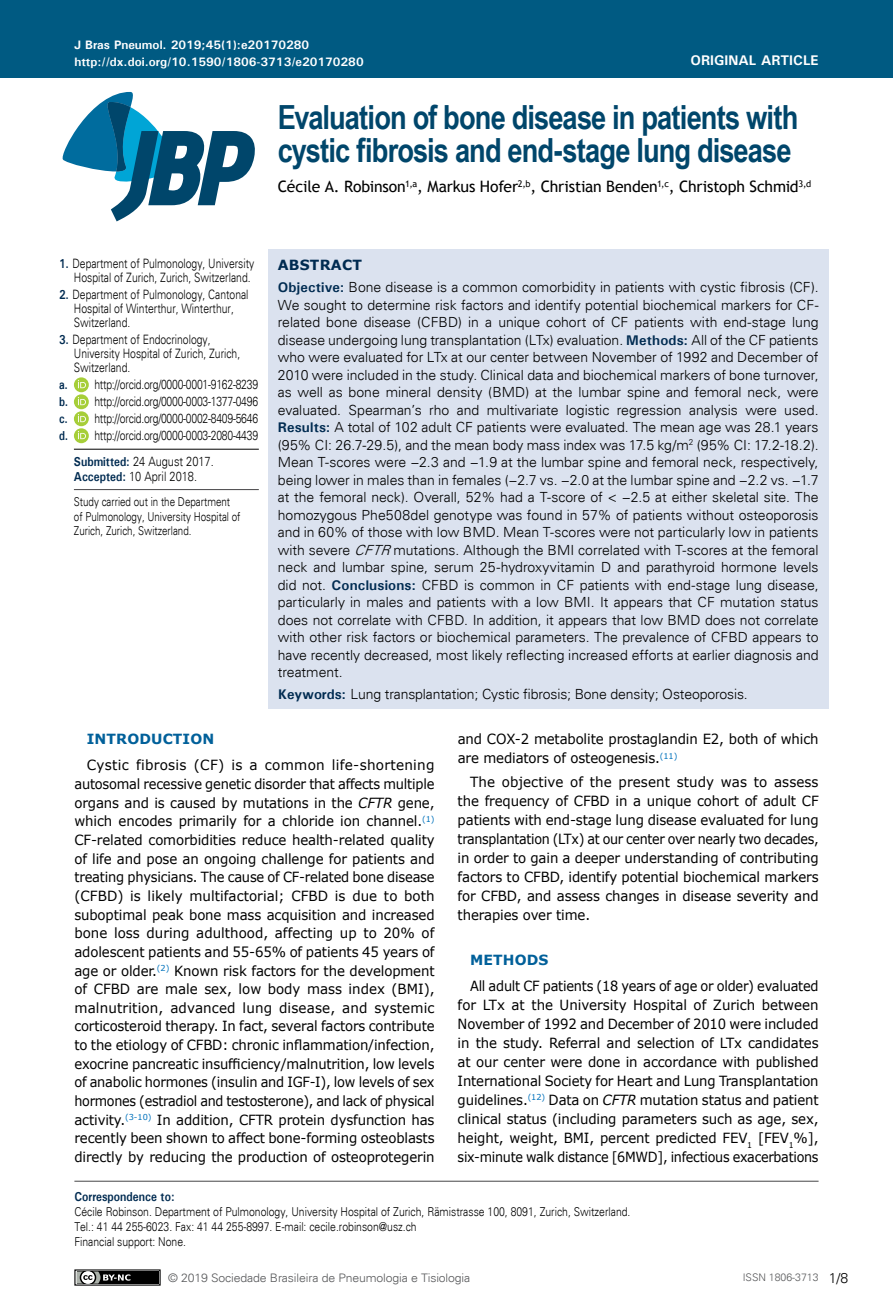
<style>
.page{position:relative;width:893px;height:1315px;background:#fff}
.page>*{position:absolute;margin:0;border:0;box-sizing:border-box;transform-origin:0 0}
.t1{font:700 33.25px/33.2px "Arial Narrow";letter-spacing:-.025em;color:#00466b}
.t2{font:15.75px "Trebuchet MS";letter-spacing:-.015em;color:#000}
.t3{font:300 14px/17.5px "Univers";letter-spacing:-.01em;color:#000;text-align:justify}
.t4{font:14px/18.6px "Verdana";letter-spacing:-.01em;color:#000;text-align:justify}
.t5{font:14px/18.9px "Verdana";letter-spacing:-.01em;color:#000;text-align:justify;scale:.92 1}
.t6{font:14px/18.9px "Verdana";letter-spacing:-.01em;color:#000;text-align:justify;scale:.96 1}
.t7{font:14px/18.9px "Verdana";letter-spacing:-.01em;color:#000;scale:.95 1}
.t8{font:700 14px "Verdana";letter-spacing:.01em;color:#01609a}
.t9{font:700 14px "Univers";color:#fff}
.t10{font:700 14px "Verdana";letter-spacing:.015em;color:#002b51}
.t11{font:300 12.95px/14px "Univers";color:#000;scale:.8 1}
.t12{font:300 12.95px/14.9px "Univers";color:#000;scale:.85 1}
.t13{font:700 12.95px "Univers";color:#002b51;scale:.85 1}
.t14{font:300 12.25px/14.7px "Univers";color:#000;scale:.85 1}
.t15{font:300 12.25px/14.7px "Univers";color:#000;scale:.8 1}
.t16{font:700 12.25px "Univers";color:#fff}
.t17{font:300 11.72px "Univers";letter-spacing:-.01em;color:#58595b;scale:1.04 1}
.t18{font:300 10.5px "Univers";color:#58595b}
.s1{font-weight:700;color:#002b51}
.s2{font-style:italic}
</style>
<div class="page">
<div style="left:0;top:0;width:893px;height:78px;background:#005a82"></div>
<svg style="left:62px;top:91px;width:193px;height:130px"></svg>
<div style="left:75px;top:1270px;width:85px;height:15px;background:#000"></div>
<div style="left:74px;top:1269px;width:87px;height:16px;border:1px solid #000"></div>
<svg style="left:74px;top:1269px;width:56px;height:17px"></svg>
<div style="left:268px;top:249px;width:560px;height:460px;background:#dbe2ef"></div>
<hr style="left:74px;top:1180px;width:745px;height:1px;background:#464547">
<svg style="left:74px;top:377px;width:15px;height:15px"></svg>
<svg style="left:78px;top:380px;width:8px;height:8px"></svg>
<svg style="left:74px;top:394px;width:15px;height:15px"></svg>
<svg style="left:78px;top:397px;width:8px;height:8px"></svg>
<svg style="left:74px;top:411px;width:15px;height:15px"></svg>
<svg style="left:78px;top:414px;width:8px;height:8px"></svg>
<svg style="left:74px;top:428px;width:15px;height:15px"></svg>
<svg style="left:78px;top:431px;width:8px;height:8px"></svg>
<hr style="left:74px;top:449px;width:185px;height:1px;background:#000">
<hr style="left:74px;top:489px;width:185px;height:1px;background:#464547">
<p class="t16" style="left:74px;top:37px;width:236px">J Bras Pneumol. 2019;45(1):e20170280</p>
<p class="t16" style="left:74px;top:54px;width:291px">http://dx.doi.org/10.1590/1806-3713/e20170280</p>
<p class="t9" style="left:690px;top:52px;width:130px">ORIGINAL ARTICLE</p>
<h1 class="t1" style="left:278px;top:99px;width:522px">Evaluation of bone disease in patients with cystic fibrosis and end-stage lung disease</h1>
<p class="t2" style="left:278px;top:177px;width:535px">Cécile A. Robinson<sup>1,a</sup>, Markus Hofer<sup>2,b</sup>, Christian Benden<sup>1,c</sup>, Christoph Schmid<sup>3,d</sup></p>
<p class="t11" style="left:59px;top:257px;width:246px;text-align:right"><span class="s1">1.</span> Department of Pulmonology, University<br>Hospital of Zurich, Zurich, Switzerland.</p>
<p class="t11" style="left:74px;top:288px;width:220px;text-indent:-15px"><span class="s1">2.</span> Department of Pulmonology, Cantonal<br>Hospital of Winterthur, Winterthur,<br>Switzerland.</p>
<p class="t11" style="left:74px;top:333px;width:209px;text-indent:-15px"><span class="s1">3.</span> Department of Endocrinology,<br>University Hospital of Zurich, Zurich,<br>Switzerland.</p>
<p class="t11" style="left:59px;top:376px;width:250px;line-height:17px;text-align:justify"><span class="s1">a.</span> http://orcid.org/0000-0001-9162-8239 <span class="s1">b.</span> http://orcid.org/0000-0003-1377-0496 <span class="s1">c.</span> http://orcid.org/0000-0002-8409-5646 <span class="s1">d.</span> http://orcid.org/0000-0003-2080-4439</p>
<p class="t12" style="left:74px;top:454px;width:166px"><span class="s1">Submitted:</span> 24 August 2017.<br><span class="s1">Accepted:</span> 10 April 2018.</p>
<p class="t15" style="left:74px;top:494px;width:210px">Study carried out in the Department of Pulmonology, University Hospital of<br>Zurich, Zurich, Switzerland.</p>
<p class="t10" style="left:278px;top:254px;width:86px">ABSTRACT</p>
<p class="t3" style="left:278px;top:278px;width:542px"><span class="s1">Objective:</span> Bone disease is a common comorbidity in patients with cystic fibrosis (CF).<br>We sought to determine risk factors and identify potential biochemical markers for CF&shy;related bone disease (CFBD) in a unique cohort of CF patients with end-stage lung disease undergoing lung transplantation (LTx) evaluation. <span class="s1">Methods:</span> All of the CF patients who were evaluated for LTx at our center between November of 1992 and December of 2010 were included in the study. Clinical data and biochemical markers of bone turnover, as well as bone mineral density (BMD) at the lumbar spine and femoral neck, were evaluated. Spearman’s rho and multivariate logistic regression analysis were used.<br><span class="s1">Results:</span> A total of 102 adult CF patients were evaluated. The mean age was 28.1 years (95% CI: 26.7-29.5), and the mean body mass index was 17.5 kg/m<sup>2</sup> (95% CI: 17.2-18.2).<br>Mean T-scores were −2.3 and −1.9 at the lumbar spine and femoral neck, respectively, being lower in males than in females (−2.7 vs. −2.0 at the lumbar spine and −2.2 vs. −1.7 at the femoral neck). Overall, 52% had a T-score of &lt; −2.5 at either skeletal site. The homozygous Phe508del genotype was found in 57% of patients without osteoporosis and in 60% of those with low BMD. Mean T-scores were not particularly low in patients with severe <span class="s2">CFTR</span>mutations. Although the BMI correlated with T-scores at the femoral neck and lumbar spine, serum 25-hydroxyvitamin D and parathyroid hormone levels did not. <span class="s1">Conclusions:</span> CFBD is common in CF patients with end-stage lung disease, particularly in males and patients with a low BMI. It appears that CF mutation status does not correlate with CFBD. In addition, it appears that low BMD does not correlate with other risk factors or biochemical parameters. The prevalence of CFBD appears to have recently decreased, most likely reflecting increased efforts at earlier diagnosis and treatment.</p>
<p class="t3" style="left:278px;top:685px;width:471px"><span class="s1">Keywords:</span> Lung transplantation; Cystic fibrosis; Bone density; Osteoporosis.</p>
<p class="t8" style="left:87px;top:729px;width:129px">INTRODUCTION</p>
<p class="t4" style="left:74px;top:756px;width:362px;text-indent:12px">Cystic fibrosis (CF) is a common life-shortening autosomal recessive genetic disorder that affects multiple organs and is caused by mutations in the <span class="s2">CFTR</span> gene, which encodes primarily for a chloride ion channel.<sup>(1)<br></sup>CF-related comorbidities reduce health-related quality of life and pose an ongoing challenge for patients and treating physicians. The cause of CF-related bone disease (CFBD) is likely multifactorial; CFBD is due to both suboptimal peak bone mass acquisition and increased bone loss during adulthood, affecting up to 20% of adolescent patients and 55-65% of patients 45 years of age or older.<sup>(2)</sup> Known risk factors for the development of CFBD are male sex, low body mass index (BMI), malnutrition, advanced lung disease, and systemic corticosteroid therapy. In fact, several factors contribute to the etiology of CFBD: chronic inflammation/infection, exocrine pancreatic insufficiency/malnutrition, low levels of anabolic hormones (insulin and IGF-I), low levels of sex hormones (estradiol and testosterone), and lack of physical activity.<sup>(3-10)</sup> In addition, CFTR protein dysfunction has recently been shown to affect bone-forming osteoblasts directly by reducing the production of osteoprotegerin</p>
<p class="t7" style="left:458px;top:729px;width:381px">and COX-2 metabolite prostaglandin E2, both of which are mediators of osteogenesis.<sup>(11)</sup></p>
<p class="t6" style="left:458px;top:772px;width:378px;text-indent:12px">The objective of the present study was to assess the frequency of CFBD in a unique cohort of adult CF patients with end-stage lung disease evaluated for lung transplantation (LTx) at our center over nearly two decades, in order to gain a deeper understanding of contributing factors to CFBD, identify potential biochemical markers for CFBD, and assess changes in disease severity and therapies over time.</p>
<p class="t8" style="left:470px;top:949px;width:80px">METHODS</p>
<p class="t5" style="left:458px;top:976px;width:394px;text-indent:12px">All adult CF patients (18 years of age or older) evaluated for LTx at the University Hospital of Zurich between November of 1992 and December of 2010 were included in the study. Referral and selection of LTx candidates at our center were done in accordance with published International Society for Heart and Lung Transplantation guidelines.<sup>(12)</sup> Data on <span class="s2">CFTR</span> mutation status and patient clinical status (including parameters such as age, sex, height, weight, BMI, percent predicted FEV<sub>1</sub> [FEV<sub>1</sub>%], six-minute walk distance [6MWD], infectious exacerbations</p>
<p class="t13" style="left:74px;top:1189px;width:119px">Correspondence to:</p>
<p class="t14" style="left:74px;top:1204px;width:656px">Cécile Robinson. Department of Pulmonology, University Hospital of Zurich, Rämistrasse 100, 8091, Zurich, Switzerland.<br>Tel.: 41 44 255-6023. Fax: 41 44 255-8997. E-mail: cecile.robinson@usz.ch<br>Financial support: None.</p>
<p class="t17" style="left:168px;top:1270px;width:292px">© 2019 Sociedade Brasileira de Pneumologia e Tisiologia</p>
<p class="t18" style="left:743px;top:1271px;width:77px">ISSN 1806-3713</p>
<p class="t3" style="left:829px;top:1269px;width:21px">1/8</p>
</div>
